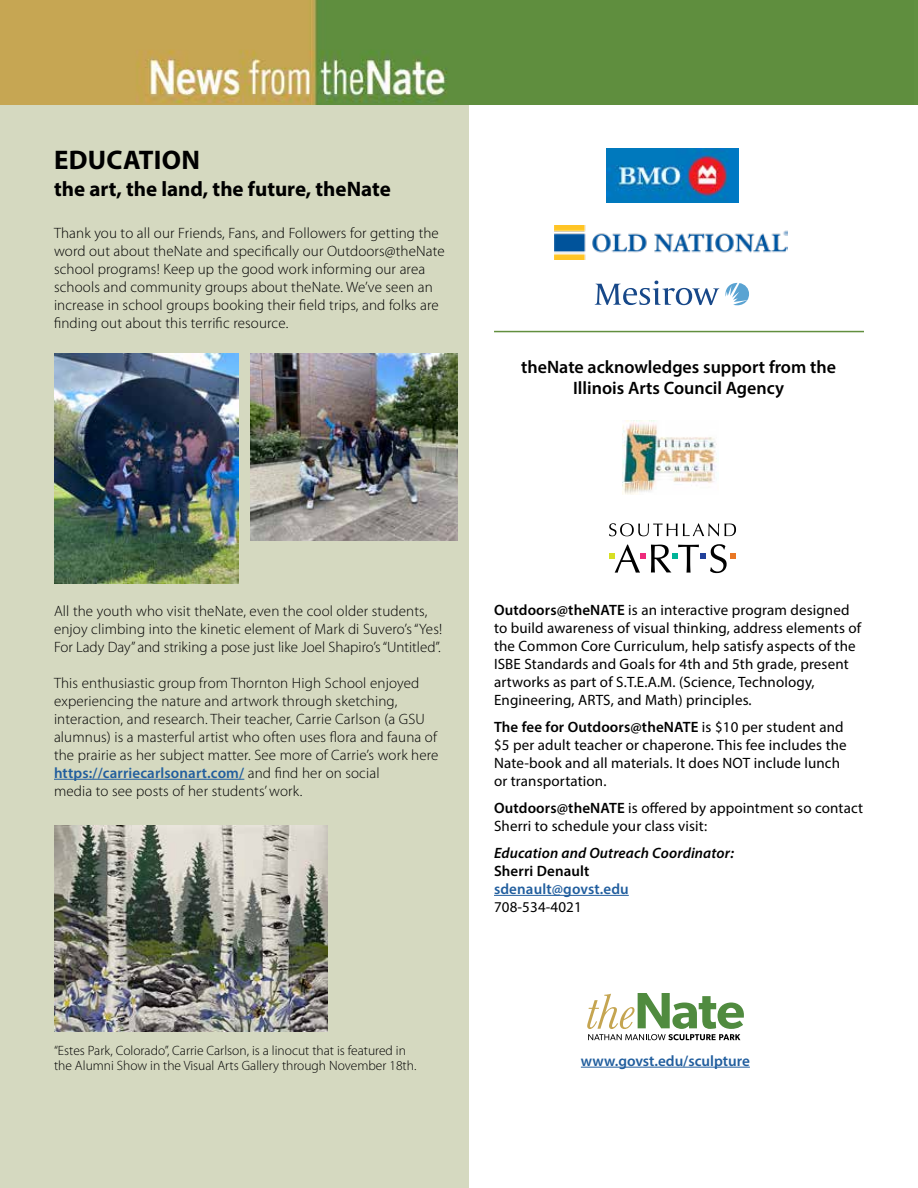
<style>
.page{position:relative;width:918px;height:1188px;background:#fff}
.page>*{position:absolute;margin:0;border:0;box-sizing:border-box;transform-origin:0 0}
.t1{font:700 27px "Myriad Pro";letter-spacing:.01em;color:#000}
.t2{font:700 21px "Myriad Pro";color:#000}
.t3{font:600 18px/21px "Myriad Pro";color:#000;text-align:center}
.t4{font:600 15.15px "Myriad Pro";color:#215e9e}
.t5{font:300 15px/18px "Myriad Pro";letter-spacing:.01em;color:#000}
.t6{font:15px/18px "Myriad Pro";letter-spacing:.01em;color:#000}
.t7{font:italic 600 15px "Myriad Pro";letter-spacing:.01em;color:#000}
.t8{font:600 15px "Myriad Pro";letter-spacing:.01em;color:#215e9e}
.t9{font:600 15px "Myriad Pro";letter-spacing:.01em;color:#000}
.t10{font:300 13.5px/15px "Myriad Pro";color:#000}
.s1{font-weight:600;color:#215e9e}
.s2{font-weight:600}
</style>
<div class="page">
<div style="left:0;top:105px;width:469px;height:1083px;background:#d5d9c0"></div>
<img style="left:0;top:0;width:918px;height:105px">
<svg style="left:587px;top:993px;width:157px;height:47px"></svg>
<hr style="left:581px;top:1067px;width:169px;height:1px;background:#215e9e">
<hr style="left:54px;top:779px;width:190px;height:1px;background:#215e9e">
<hr style="left:494px;top:895px;width:135px;height:1px;background:#215e9e">
<svg style="left:609px;top:545px;width:36px;height:28px"></svg>
<svg style="left:651px;top:544px;width:85px;height:29px"></svg>
<svg style="left:609px;top:523px;width:127px;height:13px"></svg>
<img style="left:622px;top:421px;width:95px;height:74px">
<img style="left:54px;top:353px;width:185px;height:230px">
<img style="left:250px;top:353px;width:208px;height:187px">
<img style="left:55px;top:825px;width:272px;height:206px">
<img style="left:607px;top:148px;width:131px;height:55px">
<img style="left:555px;top:226px;width:232px;height:34px">
<svg style="left:725px;top:283px;width:24px;height:22px"></svg>
<svg style="left:595px;top:281px;width:124px;height:24px"></svg>
<hr style="left:494px;top:331px;width:370px;height:1px;background:#628f3e">
<h1 class="t1" style="left:54px;top:142px;width:148px">EDUCATION</h1>
<h2 class="t2" style="left:54px;top:175px;width:338px">the art, the land, the future, theNate</h2>
<p class="t5" style="left:54px;top:224px;width:392px">Thank you to all our Friends, Fans, and Followers for getting the word out about theNate and specifically our Outdoors@theNate school programs! Keep up the good work informing our area schools and community groups about theNate. We’ve seen an increase in school groups booking their field trips, and folks are finding out about this terrific resource.</p>
<p class="t3" style="left:521px;top:356px;width:316px">theNate acknowledges support from the<br>Illinois Arts Council Agency</p>
<p class="t5" style="left:54px;top:602px;width:390px">All the youth who visit theNate, even the cool older students, enjoy climbing into the kinetic element of Mark di Suvero’s “Yes!<br>For Lady Day” and striking a pose just like Joel Shapiro’s “Untitled”.</p>
<p class="t5" style="left:54px;top:674px;width:386px">This enthusiastic group from Thornton High School enjoyed experiencing the nature and artwork through sketching, interaction, and research. Their teacher, Carrie Carlson (a GSU alumnus) is a masterful artist who often uses flora and fauna of the prairie as her subject matter. See more of Carrie’s work here <span class="s1">https://carriecarlsonart.com/</span> and find her on social<br>media to see posts of her students’ work.</p>
<p class="t6" style="left:494px;top:601px;width:369px"><span class="s2">Outdoors@theNATE</span> is an interactive program designed to build awareness of visual thinking, address elements of the Common Core Curriculum, help satisfy aspects of the ISBE Standards and Goals for 4th and 5th grade, present artworks as part of S.T.E.A.M. (Science, Technology, Engineering, ARTS, and Math) principles.</p>
<p class="t6" style="left:494px;top:718px;width:354px"><span class="s2">The fee for Outdoors@theNATE</span> is $10 per student and $5 per adult teacher or chaperone. This fee includes the Nate-book and all materials. It does NOT include lunch or transportation.</p>
<p class="t6" style="left:494px;top:799px;width:371px"><span class="s2">Outdoors@theNATE</span> is offered by appointment so contact<br>Sherri to schedule your class visit:</p>
<p class="t7" style="left:494px;top:843px;width:241px">Education and Outreach Coordinator:</p>
<p class="t9" style="left:494px;top:861px;width:97px">Sherri Denault</p>
<p class="t8" style="left:494px;top:879px;width:136px">sdenault@govst.edu</p>
<p class="t6" style="left:494px;top:898px;width:89px">708-534-4021</p>
<p class="t10" style="left:54px;top:1043px;width:364px">“Estes Park, Colorado”, Carrie Carlson, is a linocut that is featured in the Alumni Show in the Visual Arts Gallery through November 18th.</p>
<p class="t4" style="left:581px;top:1051px;width:171px">www.govst.edu/sculpture</p>
</div>
